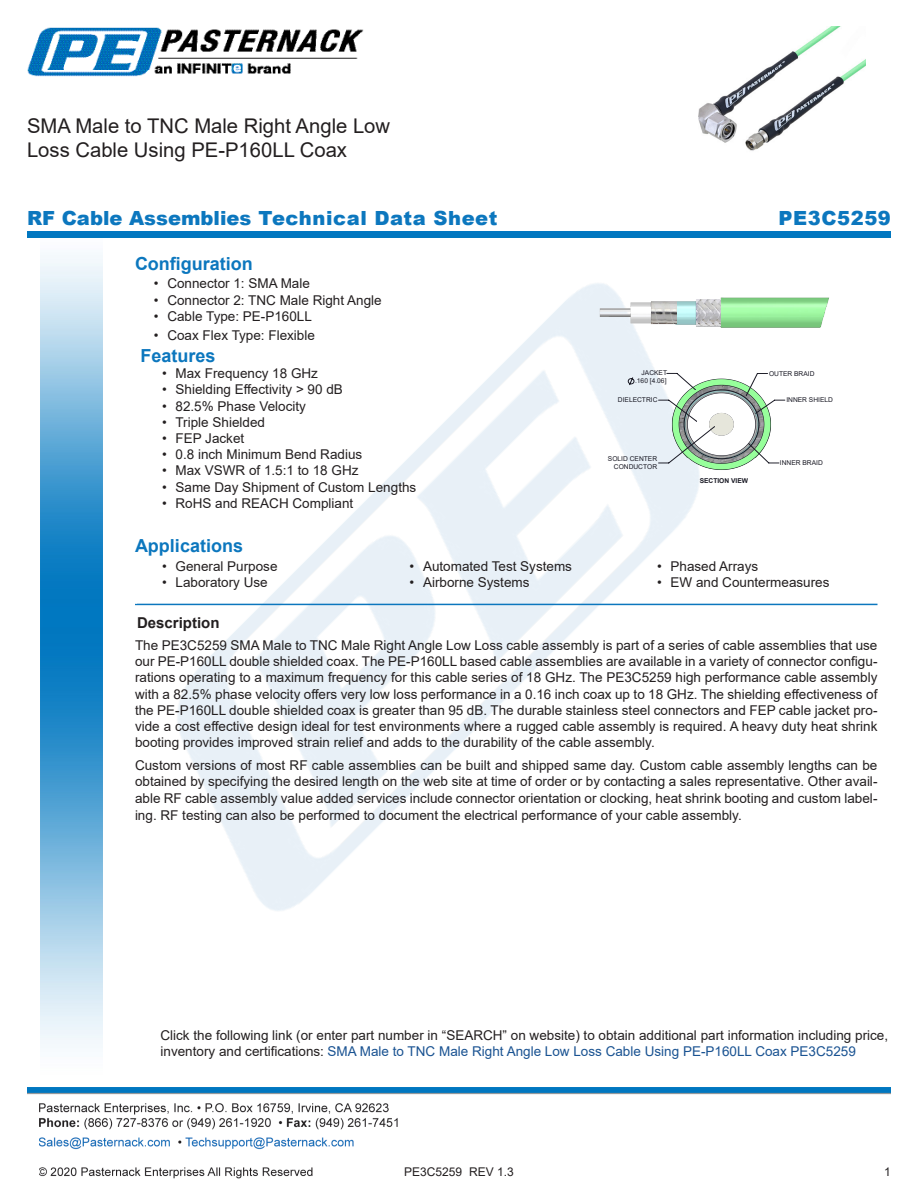
<style>
.page{position:relative;width:918px;height:1188px;background:#fff}
.page>*{position:absolute;margin:0;border:0;box-sizing:border-box;transform-origin:0 0}
.Web_Description_Para{font:20.25px/24.3px "Arial";color:#231f20}
.t1{font:900 19.5px "Arial";letter-spacing:.01em;color:#0c77be}
.t2{font:900 19.5px "Arial";letter-spacing:.03em;color:#0c77be}
.Head1{font:700 18px "Arial";color:#0c77be}
.Specs_Para{font:700 18px "Arial";color:#0c77be}
.Head1-2{font:700 15px "Arial";color:#231f20}
.MarketingDescription{font:13.5px/16.2px "Arial";color:#231f20;text-align:justify}
.Description_and_PN_L{font:13.5px/16.2px "Arial";color:#231f20}
.t3{font:12px "Arial";color:#231f20}
.MarketingDescription-2{font:700 7.5px "Arial";color:#fff}
.t4{font:6.6px/8.1px "Arial";color:#191924;text-align:right}
.t5{font:700 6.6px "Arial";color:#191924}
.s1{color:#1a5392}
</style>
<div class="page">
<img style="left:39px;top:1103px;width:359px;height:76px">
<img style="left:102px;top:255px;width:719px;height:715px">
<img style="left:27px;top:1088px;width:864px;height:7px">
<img style="left:40px;top:237px;width:62px;height:811px">
<div style="left:27px;top:231px;width:864px;height:6px;background:#0177c0"></div>
<img style="left:27px;top:27px;width:337px;height:50px">
<hr style="left:135px;top:604px;width:743px;height:1px;background:#0c77be">
<svg style="left:566px;top:279px;width:263px;height:213px"></svg>
<svg style="left:628px;top:377px;width:6px;height:8px"></svg>
<svg style="left:658px;top:373px;width:127px;height:97px"></svg>
<img style="left:698px;top:27px;width:168px;height:124px">
<h1 class="Web_Description_Para" style="left:27px;top:114px;width:365px">SMA Male to TNC Male Right Angle Low<br>Loss Cable Using PE-P160LL Coax</h1>
<p class="t1" style="left:27px;top:204px;width:472px">RF Cable Assemblies Technical Data Sheet</p>
<p class="t2" style="left:779px;top:204px;width:114px">PE3C5259</p>
<p class="Head1" style="left:135px;top:251px;width:119px">Configuration</p>
<p class="MarketingDescription" style="left:154px;top:276px;width:158px">• Connector 1: SMA Male</p>
<p class="MarketingDescription" style="left:154px;top:292px;width:229px">• Connector 2: TNC Male Right Angle</p>
<p class="MarketingDescription" style="left:154px;top:308px;width:160px">• Cable Type: PE-P160LL</p>
<p class="MarketingDescription" style="left:154px;top:327px;width:163px">• Coax Flex Type: Flexible</p>
<p class="Specs_Para" style="left:140px;top:343px;width:77px">Features</p>
<p class="MarketingDescription" style="left:162px;top:365px;width:158px">• Max Frequency 18 GHz</p>
<p class="MarketingDescription" style="left:162px;top:381px;width:182px">• Shielding Effectivity &gt; 90 dB</p>
<p class="MarketingDescription" style="left:162px;top:398px;width:146px">• 82.5% Phase Velocity</p>
<p class="MarketingDescription" style="left:162px;top:414px;width:105px">• Triple Shielded</p>
<p class="MarketingDescription" style="left:162px;top:430px;width:84px">• FEP Jacket</p>
<p class="MarketingDescription" style="left:162px;top:446px;width:202px">• 0.8 inch Minimum Bend Radius</p>
<p class="MarketingDescription" style="left:162px;top:462px;width:198px">• Max VSWR of 1.5:1 to 18 GHz</p>
<p class="MarketingDescription" style="left:162px;top:479px;width:256px">• Same Day Shipment of Custom Lengths</p>
<p class="MarketingDescription" style="left:162px;top:495px;width:193px">• RoHS and REACH Compliant</p>
<p class="Head1" style="left:135px;top:533px;width:110px">Applications</p>
<p class="MarketingDescription" style="left:162px;top:558px;width:117px">• General Purpose</p>
<p class="MarketingDescription" style="left:162px;top:575px;width:107px">• Laboratory Use</p>
<p class="MarketingDescription-2" style="left:135px;top:596px;width:4px">.</p>
<p class="MarketingDescription" style="left:410px;top:558px;width:164px">• Automated Test Systems</p>
<p class="MarketingDescription" style="left:410px;top:575px;width:122px">• Airborne Systems</p>
<p class="t4" style="left:635px;top:369px;width:34px">JACKET .160 [4.06]</p>
<p class="t4" style="left:769px;top:369px;width:47px">OUTER BRAID</p>
<p class="t4" style="left:786px;top:396px;width:48px">INNER SHIELD</p>
<p class="t4" style="left:618px;top:396px;width:41px">DIELECTRIC</p>
<p class="t4" style="left:608px;top:455px;width:51px">SOLID CENTER<br>CONDUCTOR</p>
<p class="t5" style="left:700px;top:476px;width:50px">SECTION VIEW</p>
<p class="t4" style="left:780px;top:458px;width:44px">INNER BRAID</p>
<p class="MarketingDescription" style="left:657px;top:558px;width:103px">• Phased Arrays</p>
<p class="MarketingDescription" style="left:657px;top:575px;width:174px">• EW and Countermeasures</p>
<p class="Head1-2" style="left:137px;top:613px;width:84px">Description</p>
<p class="MarketingDescription" style="left:135px;top:637px;width:744px">The PE3C5259 SMA Male to TNC Male Right Angle Low Loss cable assembly is part of a series of cable assemblies that use our PE-P160LL double shielded coax. The PE-P160LL based cable assemblies are available in a variety of connector configu&shy;rations operating to a maximum frequency for this cable series of 18 GHz. The PE3C5259 high performance cable assembly with a 82.5% phase velocity offers very low loss performance in a 0.16 inch coax up to 18 GHz. The shielding effectiveness of the PE-P160LL double shielded coax is greater than 95 dB. The durable stainless steel connectors and FEP cable jacket pro&shy;vide a cost effective design ideal for test environments where a rugged cable assembly is required. A heavy duty heat shrink booting provides improved strain relief and adds to the durability of the cable assembly.</p>
<p class="MarketingDescription" style="left:135px;top:757px;width:744px">Custom versions of most RF cable assemblies can be built and shipped same day. Custom cable assembly lengths can be obtained by specifying the desired length on the web site at time of order or by contacting a sales representative. Other avail&shy;able RF cable assembly value added services include connector orientation or clocking, heat shrink booting and custom label&shy;ing. RF testing can also be performed to document the electrical performance of your cable assembly.</p>
<p class="Description_and_PN_L" style="left:160px;top:1027px;width:729px">Click the following link (or enter part number in “SEARCH” on website) to obtain additional part information including price, inventory and certifications: <span class="s1">SMA Male to TNC Male Right Angle Low Loss Cable Using PE-P160LL Coax PE3C5259</span></p>
<p class="t3" style="left:404px;top:1163px;width:111px">PE3C5259 REV 1.3</p>
<p class="t3" style="left:884px;top:1164px;width:8px">1</p>
</div>
